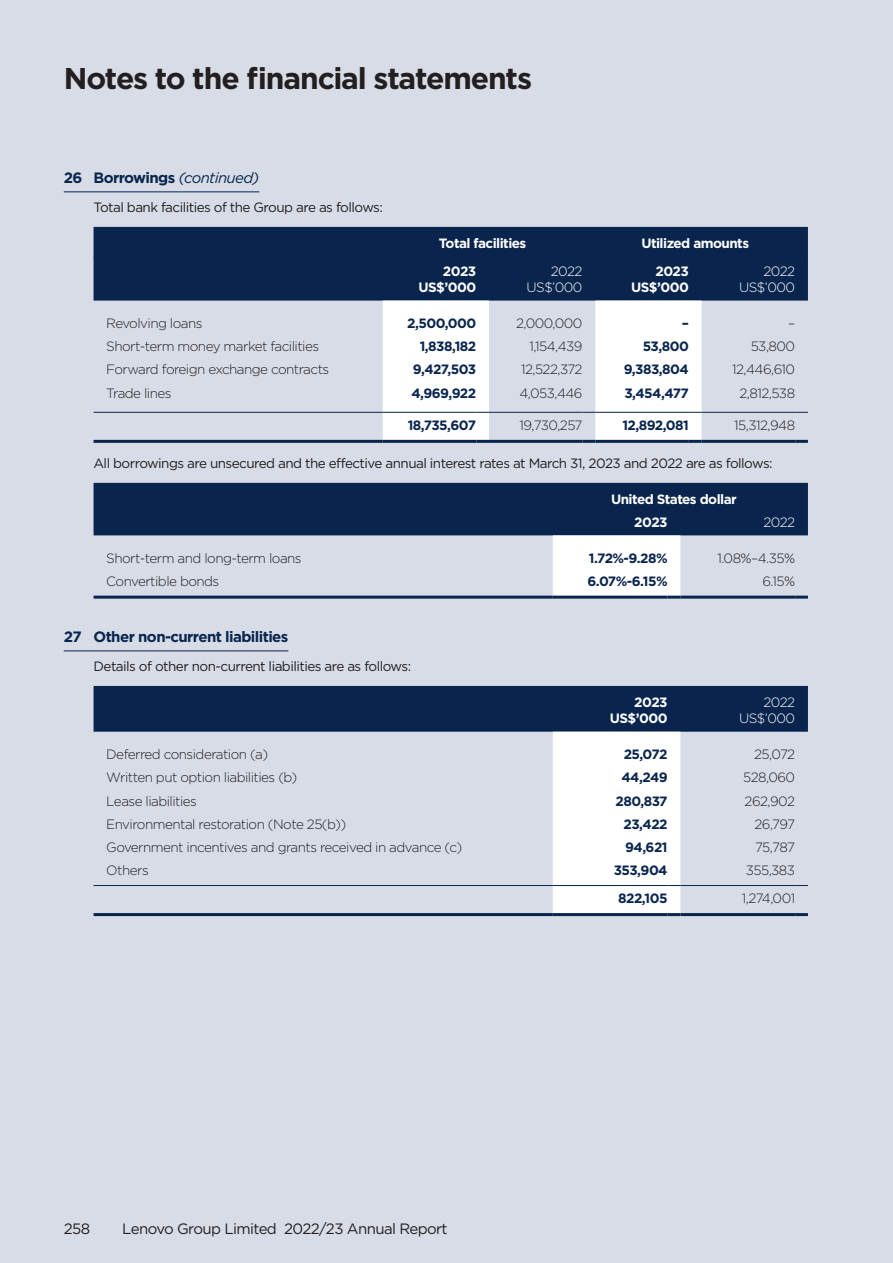
<style>
.page{position:relative;width:893px;height:1263px;background:#d7dce7}
.page>*{position:absolute;margin:0;border:0;box-sizing:border-box;transform-origin:0 0}
.t1{font:700 30px "Gotham";letter-spacing:-.04em;color:#231f20}
.t2{font:700 15px "Gotham";letter-spacing:-.04em;color:#09254e}
.t3{font:15px "Gotham";letter-spacing:-.04em;color:#231f20}
.t4{font:300 13.5px "Gotham";letter-spacing:-.04em;color:#231f20}
.t5{font:13.5px "Gotham";letter-spacing:-.04em;color:#231f20}
.t6{font:700 13.5px "Gotham";letter-spacing:-.04em;color:#09254e}
.t7{font:700 13.5px/16.5px "Gotham";letter-spacing:-.04em;color:#fff;text-align:right}
.t8{font:300 13.5px/16.5px "Gotham";letter-spacing:-.04em;color:#fff;text-align:right}
.s1{font-weight:400;font-style:italic}
</style>
<div class="page">
<hr style="left:64px;top:191px;width:195px;height:1px;background:#09254e">
<hr style="left:64px;top:650px;width:224px;height:1px;background:#09254e">
<div style="left:94px;top:227px;width:714px;height:74px;background:#09254e"></div>
<hr style="left:94px;top:257px;width:289px;height:1px;background:#09254e">
<hr style="left:383px;top:257px;width:93px;height:1px;background:#09254e">
<svg style="left:476px;top:257px;width:13px;height:1px"></svg>
<hr style="left:489px;top:257px;width:94px;height:1px;background:#09254e">
<svg style="left:583px;top:257px;width:12px;height:1px"></svg>
<hr style="left:595px;top:257px;width:94px;height:1px;background:#09254e">
<svg style="left:689px;top:257px;width:13px;height:1px"></svg>
<hr style="left:702px;top:257px;width:93px;height:1px;background:#09254e">
<svg style="left:795px;top:257px;width:13px;height:1px"></svg>
<hr style="left:94px;top:412px;width:289px;height:1px;background:#09254e">
<hr style="left:702px;top:412px;width:93px;height:1px;background:#09254e">
<svg style="left:795px;top:412px;width:13px;height:1px"></svg>
<hr style="left:94px;top:440px;width:289px;height:3px;background:#09254e">
<svg style="left:383px;top:301px;width:319px;height:142px"></svg>
<hr style="left:702px;top:440px;width:93px;height:3px;background:#09254e">
<svg style="left:795px;top:440px;width:13px;height:3px"></svg>
<svg style="left:94px;top:483px;width:714px;height:116px"></svg>
<svg style="left:94px;top:686px;width:714px;height:230px"></svg>
<h1 class="t1" style="left:64px;top:59px;width:470px">Notes to the financial statements</h1>
<p class="t2" style="left:64px;top:168px;width:197px">26 Borrowings <span class="s1">(continued)</span></p>
<p class="t5" style="left:94px;top:199px;width:291px">Total bank facilities of the Group are as follows:</p>
<p class="t7" style="left:439px;top:235px;width:89px">Total facilities</p>
<p class="t7" style="left:641px;top:235px;width:109px">Utilized amounts</p>
<p class="t7" style="left:418px;top:263px;width:59px">2023<br>US$’000</p>
<p class="t8" style="left:526px;top:262px;width:58px">2022<br>US$’000</p>
<p class="t7" style="left:631px;top:263px;width:59px">2023<br>US$’000</p>
<p class="t8" style="left:739px;top:262px;width:58px">2022<br>US$’000</p>
<p class="t4" style="left:106px;top:316px;width:98px">Revolving loans</p>
<p class="t6" style="left:407px;top:314px;width:71px">2,500,000</p>
<p class="t4" style="left:516px;top:316px;width:68px">2,000,000</p>
<p class="t6" style="left:682px;top:314px;width:9px">–</p>
<p class="t4" style="left:788px;top:316px;width:9px">–</p>
<p class="t4" style="left:106px;top:339px;width:214px">Short-term money market facilities</p>
<p class="t6" style="left:420px;top:337px;width:58px">1,838,182</p>
<p class="t4" style="left:529px;top:339px;width:55px">1,154,439</p>
<p class="t6" style="left:643px;top:337px;width:48px">53,800</p>
<p class="t4" style="left:751px;top:339px;width:46px">53,800</p>
<p class="t4" style="left:106px;top:362px;width:224px">Forward foreign exchange contracts</p>
<p class="t6" style="left:413px;top:361px;width:65px">9,427,503</p>
<p class="t4" style="left:521px;top:362px;width:63px">12,522,372</p>
<p class="t6" style="left:624px;top:361px;width:67px">9,383,804</p>
<p class="t4" style="left:732px;top:362px;width:64px">12,446,610</p>
<p class="t4" style="left:106px;top:386px;width:67px">Trade lines</p>
<p class="t6" style="left:411px;top:384px;width:66px">4,969,922</p>
<p class="t4" style="left:519px;top:386px;width:65px">4,053,446</p>
<p class="t6" style="left:624px;top:384px;width:66px">3,454,477</p>
<p class="t4" style="left:739px;top:386px;width:57px">2,812,538</p>
<p class="t6" style="left:408px;top:416px;width:70px">18,735,607</p>
<p class="t4" style="left:520px;top:418px;width:64px">19,730,257</p>
<p class="t6" style="left:622px;top:416px;width:68px">12,892,081</p>
<p class="t4" style="left:734px;top:418px;width:62px">15,312,948</p>
<p class="t5" style="left:94px;top:455px;width:681px">All borrowings are unsecured and the effective annual interest rates at March 31, 2023 and 2022 are as follows:</p>
<p class="t7" style="left:634px;top:487px;width:104px;line-height:23.2px;text-align:left;text-indent:-23px">United States dollar<br>2023</p>
<p class="t8" style="left:763px;top:514px;width:33px">2022</p>
<p class="t4" style="left:106px;top:550px;width:197px">Short-term and long-term loans</p>
<p class="t6" style="left:589px;top:549px;width:80px">1.72%-9.28%</p>
<p class="t4" style="left:717px;top:550px;width:79px">1.08%–4.35%</p>
<p class="t4" style="left:106px;top:574px;width:114px">Convertible bonds</p>
<p class="t6" style="left:588px;top:572px;width:82px">6.07%-6.15%</p>
<p class="t4" style="left:762px;top:574px;width:34px">6.15%</p>
<p class="t2" style="left:64px;top:627px;width:226px">27 Other non-current liabilities</p>
<p class="t5" style="left:94px;top:658px;width:319px">Details of other non-current liabilities are as follows:</p>
<p class="t7" style="left:610px;top:694px;width:59px">2023<br>US$’000</p>
<p class="t8" style="left:739px;top:694px;width:58px">2022<br>US$’000</p>
<p class="t4" style="left:106px;top:747px;width:164px">Deferred consideration (a)</p>
<p class="t6" style="left:624px;top:745px;width:45px">25,072</p>
<p class="t4" style="left:754px;top:747px;width:43px">25,072</p>
<p class="t4" style="left:106px;top:770px;width:193px">Written put option liabilities (b)</p>
<p class="t6" style="left:621px;top:768px;width:48px">44,249</p>
<p class="t4" style="left:743px;top:770px;width:53px">528,060</p>
<p class="t4" style="left:106px;top:793px;width:92px">Lease liabilities</p>
<p class="t6" style="left:615px;top:792px;width:54px">280,837</p>
<p class="t4" style="left:745px;top:793px;width:52px">262,902</p>
<p class="t4" style="left:106px;top:817px;width:241px">Environmental restoration (Note 25(b))</p>
<p class="t6" style="left:623px;top:815px;width:46px">23,422</p>
<p class="t4" style="left:754px;top:817px;width:42px">26,797</p>
<p class="t4" style="left:106px;top:840px;width:357px">Government incentives and grants received in advance (c)</p>
<p class="t6" style="left:625px;top:838px;width:44px">94,621</p>
<p class="t4" style="left:755px;top:840px;width:41px">75,787</p>
<p class="t4" style="left:106px;top:863px;width:44px">Others</p>
<p class="t6" style="left:614px;top:862px;width:55px">353,904</p>
<p class="t4" style="left:746px;top:863px;width:51px">355,383</p>
<p class="t6" style="left:618px;top:890px;width:51px">822,105</p>
<p class="t4" style="left:742px;top:891px;width:55px">1,274,001</p>
<p class="t3" style="left:64px;top:1219px;width:28px">258</p>
<p class="t3" style="left:122px;top:1219px;width:327px">Lenovo Group Limited 2022/23 Annual Report</p>
</div>
